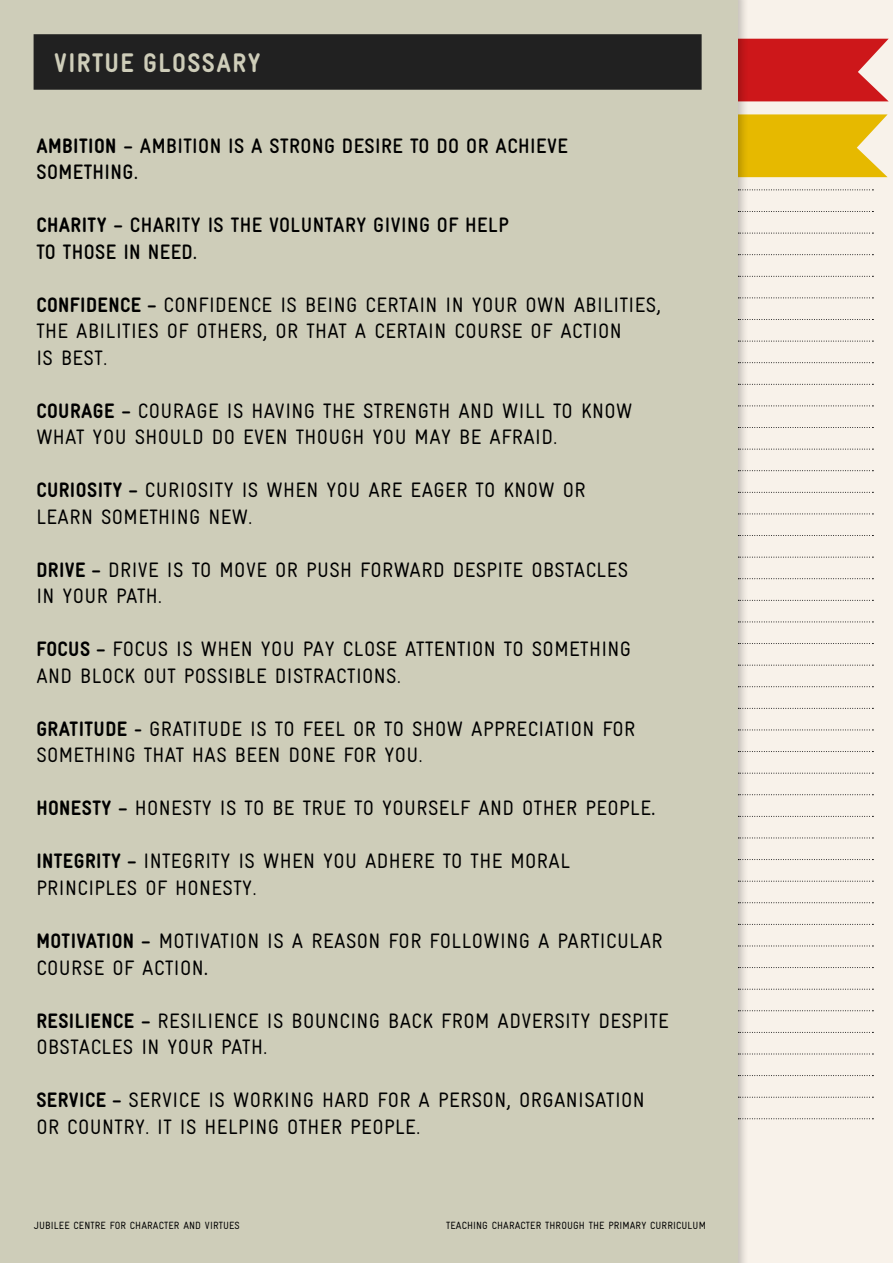
<style>
.page{position:relative;width:893px;height:1263px;background:#fff}
.page>*{position:absolute;margin:0;border:0;box-sizing:border-box;transform-origin:0 0}
.t1{font:900 condensed 27px "Gravur";letter-spacing:.05em;color:#cecdb9}
.t2{font:condensed 21px/26.5px "Gravur";letter-spacing:.02em;color:#000}
.t3{font:700 condensed 21px/26.5px "Gravur";letter-spacing:.02em;color:#000}
.t4{font:condensed 10.5px "Gravur";letter-spacing:.01em;color:#000}
.s1{font-weight:900}
.s2{font-weight:700}
</style>
<div class="page">
<div style="left:738px;top:0;width:155px;height:1263px;background:#f8f2ea"></div>
<svg style="left:749px;top:189px;width:124px;height:1px"></svg>
<svg style="left:749px;top:211px;width:124px;height:1px"></svg>
<svg style="left:749px;top:233px;width:124px;height:1px"></svg>
<svg style="left:749px;top:254px;width:124px;height:1px"></svg>
<svg style="left:749px;top:276px;width:124px;height:1px"></svg>
<svg style="left:749px;top:297px;width:124px;height:1px"></svg>
<svg style="left:749px;top:319px;width:124px;height:1px"></svg>
<svg style="left:749px;top:341px;width:124px;height:1px"></svg>
<svg style="left:749px;top:362px;width:124px;height:1px"></svg>
<svg style="left:749px;top:384px;width:124px;height:1px"></svg>
<svg style="left:749px;top:405px;width:124px;height:1px"></svg>
<svg style="left:749px;top:427px;width:124px;height:1px"></svg>
<svg style="left:749px;top:449px;width:124px;height:1px"></svg>
<svg style="left:749px;top:470px;width:124px;height:1px"></svg>
<svg style="left:749px;top:492px;width:124px;height:1px"></svg>
<svg style="left:749px;top:513px;width:124px;height:1px"></svg>
<svg style="left:749px;top:535px;width:124px;height:1px"></svg>
<svg style="left:749px;top:557px;width:124px;height:1px"></svg>
<svg style="left:749px;top:578px;width:124px;height:1px"></svg>
<svg style="left:749px;top:600px;width:124px;height:1px"></svg>
<svg style="left:749px;top:621px;width:124px;height:1px"></svg>
<svg style="left:749px;top:643px;width:124px;height:1px"></svg>
<svg style="left:749px;top:665px;width:124px;height:1px"></svg>
<svg style="left:749px;top:686px;width:124px;height:1px"></svg>
<svg style="left:749px;top:708px;width:124px;height:1px"></svg>
<svg style="left:749px;top:729px;width:124px;height:1px"></svg>
<svg style="left:749px;top:751px;width:124px;height:1px"></svg>
<svg style="left:749px;top:773px;width:124px;height:1px"></svg>
<svg style="left:749px;top:794px;width:124px;height:1px"></svg>
<svg style="left:749px;top:816px;width:124px;height:1px"></svg>
<svg style="left:749px;top:837px;width:124px;height:1px"></svg>
<svg style="left:749px;top:859px;width:124px;height:1px"></svg>
<svg style="left:749px;top:881px;width:124px;height:1px"></svg>
<svg style="left:749px;top:902px;width:124px;height:1px"></svg>
<svg style="left:749px;top:924px;width:124px;height:1px"></svg>
<svg style="left:749px;top:945px;width:124px;height:1px"></svg>
<svg style="left:749px;top:967px;width:124px;height:1px"></svg>
<svg style="left:749px;top:989px;width:124px;height:1px"></svg>
<svg style="left:749px;top:1010px;width:124px;height:1px"></svg>
<svg style="left:749px;top:1032px;width:124px;height:1px"></svg>
<svg style="left:749px;top:1053px;width:124px;height:1px"></svg>
<svg style="left:749px;top:1075px;width:124px;height:1px"></svg>
<svg style="left:749px;top:1097px;width:124px;height:1px"></svg>
<svg style="left:749px;top:1118px;width:124px;height:1px"></svg>
<svg style="left:749px;top:39px;width:140px;height:62px;background:#d12f30"></svg>
<svg style="left:749px;top:114px;width:139px;height:63px;background:#e8bf1c"></svg>
<div style="left:0;top:0;width:738px;height:1263px;background:#cecdb9"></div>
<div style="left:34px;top:34px;width:668px;height:56px;background:#212121;border:4px solid #212121"></div>
<p class="t1" style="left:54px;top:48px;width:208px">VIRTUE GLOSSARY</p>
<p class="t3" style="left:36px;top:132px;width:533px"><span class="s1">AMBITION</span> – AMBITION IS A STRONG DESIRE TO DO OR ACHIEVE<br>SOMETHING.</p>
<p class="t3" style="left:36px;top:212px;width:474px"><span class="s1">CHARITY</span> – CHARITY IS THE VOLUNTARY GIVING OF HELP<br>TO THOSE IN NEED.</p>
<p class="t2" style="left:36px;top:291px;width:626px"><span class="s1">CONFIDENCE</span> <span class="s2">–</span> CONFIDENCE IS BEING CERTAIN IN YOUR OWN ABILITIES,<br>THE ABILITIES OF OTHERS, OR THAT A CERTAIN COURSE OF ACTION<br>IS BEST.</p>
<p class="t2" style="left:36px;top:397px;width:597px"><span class="s1">COURAGE</span> <span class="s2">–</span> COURAGE IS HAVING THE STRENGTH AND WILL TO KNOW<br>WHAT YOU SHOULD DO EVEN THOUGH YOU MAY BE AFRAID.</p>
<p class="t2" style="left:36px;top:477px;width:551px"><span class="s1">CURIOSITY</span> <span class="s2">–</span> CURIOSITY IS WHEN YOU ARE EAGER TO KNOW OR<br>LEARN SOMETHING NEW.</p>
<p class="t2" style="left:36px;top:556px;width:593px"><span class="s1">DRIVE</span> <span class="s2">–</span> DRIVE IS TO MOVE OR PUSH FORWARD DESPITE OBSTACLES<br>IN YOUR PATH.</p>
<p class="t2" style="left:36px;top:636px;width:596px"><span class="s1">FOCUS</span> <span class="s2">–</span> FOCUS IS WHEN YOU PAY CLOSE ATTENTION TO SOMETHING<br>AND BLOCK OUT POSSIBLE DISTRACTIONS.</p>
<p class="t2" style="left:36px;top:715px;width:601px"><span class="s1">GRATITUDE</span> <span class="s2">-</span> GRATITUDE IS TO FEEL OR TO SHOW APPRECIATION FOR<br>SOMETHING THAT HAS BEEN DONE FOR YOU.</p>
<p class="t2" style="left:36px;top:795px;width:620px"><span class="s1">HONESTY</span> <span class="s2">–</span> HONESTY IS TO BE TRUE TO YOURSELF AND OTHER PEOPLE<span class="s2">.</span></p>
<p class="t2" style="left:36px;top:848px;width:535px"><span class="s1">INTEGRITY</span> <span class="s2">–</span> INTEGRITY IS WHEN YOU ADHERE TO THE MORAL<br>PRINCIPLES OF HONESTY.</p>
<p class="t2" style="left:36px;top:927px;width:628px"><span class="s1">MOTIVATION</span> <span class="s2">–</span> MOTIVATION IS A REASON FOR FOLLOWING A PARTICULAR<br>COURSE OF ACTION<span class="s2">.</span></p>
<p class="t2" style="left:36px;top:1007px;width:634px"><span class="s1">RESILIENCE</span> <span class="s2">–</span> RESILIENCE IS BOUNCING BACK FROM ADVERSITY DESPITE<br>OBSTACLES IN YOUR PATH.</p>
<p class="t2" style="left:36px;top:1087px;width:610px"><span class="s1">SERVICE</span> <span class="s2">–</span> SERVICE IS WORKING HARD FOR A PERSON, ORGANISATION<br>OR COUNTRY. IT IS HELPING OTHER PEOPLE.</p>
<p class="t4" style="left:34px;top:1219px;width:207px">JUBILEE CENTRE FOR CHARACTER AND VIRTUES</p>
<p class="t4" style="left:446px;top:1219px;width:261px">TEACHING CHARACTER THROUGH THE PRIMARY CURRICULUM</p>
</div>
